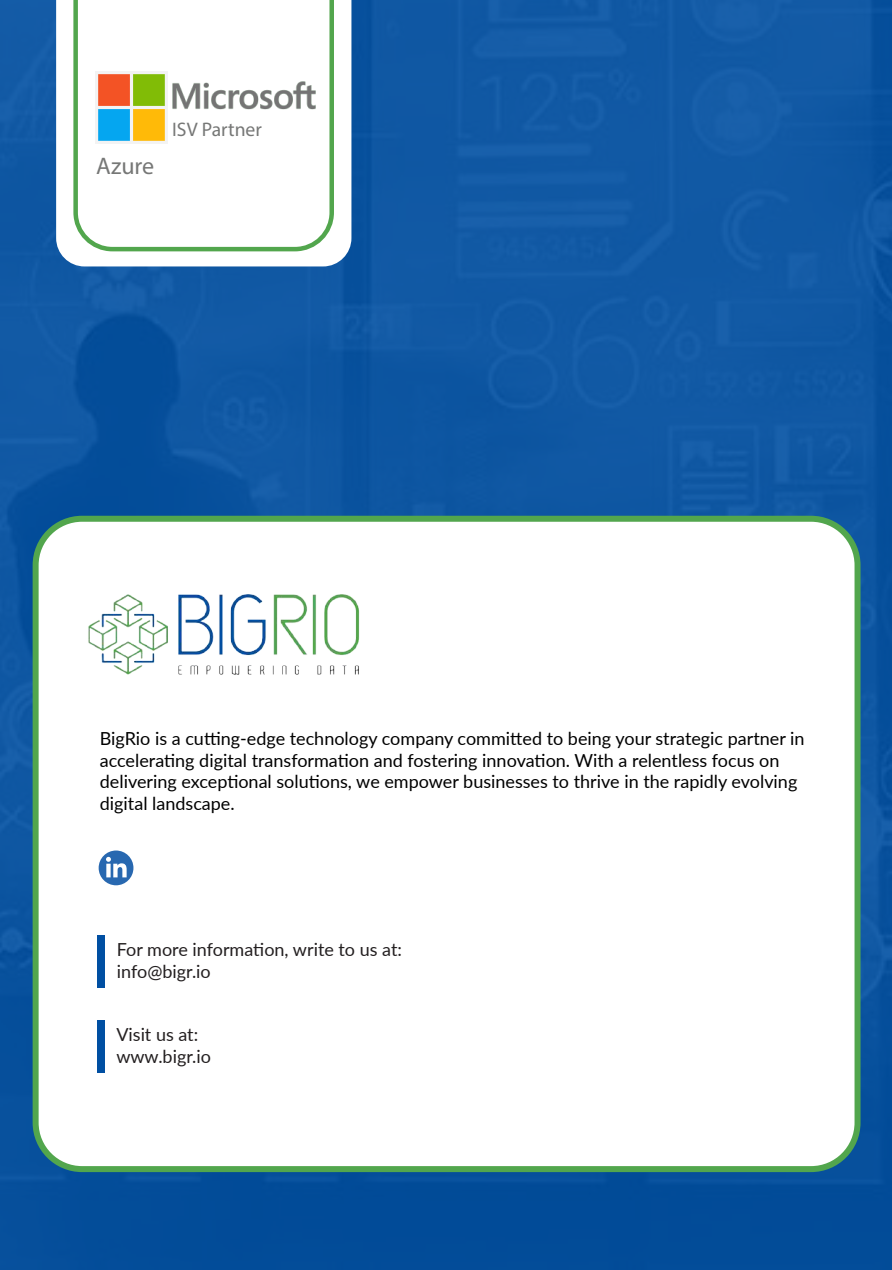
<style>
.page{position:relative;width:892px;height:1270px;background:#fff}
.page>*{position:absolute;margin:0;border:0;box-sizing:border-box;transform-origin:0 0}
.t1{font:24px "Myriad Pro";color:#767776}
.t2{font:19.65px "Myriad Pro";color:#767776}
.t3{font:18px/21.6px "Lato";color:#000}
.t4{font:18px/22.5px "Lato";color:#231f20}
</style>
<div class="page">
<div style="left:0;top:0;width:891px;height:1269px;background:linear-gradient(to right,#0a539e,#1058a3)"></div>
<div style="left:36px;top:519px;width:821px;height:650px;background:#fff;border-radius:46px"></div>
<div style="left:33px;top:516px;width:827px;height:656px;border:6px solid #52a64d;border-radius:46px"></div>
<img style="left:88px;top:594px;width:272px;height:81px">
<div style="left:99px;top:850px;width:34px;height:35px;background:#2868b0;border-radius:50%"></div>
<svg style="left:106px;top:856px;width:21px;height:21px"></svg>
<div style="left:98px;top:935px;width:7px;height:53px;background:#004fa2"></div>
<div style="left:97px;top:1020px;width:8px;height:53px;background:#004fa2"></div>
<svg style="left:56px;top:0;width:295px;height:266px"></svg>
<svg style="left:73px;top:0;width:261px;height:251px"></svg>
<img style="left:118px;top:40px;width:197px;height:111px">
<img style="left:95px;top:72px;width:72px;height:72px">
<h1 class="t1" style="left:96px;top:151px;width:60px">Azure</h1>
<p class="t2" style="left:172px;top:117px;width:91px">ISV Partner</p>
<p class="t3" style="left:100px;top:727px;width:706px">BigRio is a cutting-edge technology company committed to being your strategic partner in accelerating digital transformation and fostering innovation. With a relentless focus on delivering exceptional solutions, we empower businesses to thrive in the rapidly evolving digital landscape.</p>
<p class="t4" style="left:117px;top:937px;width:286px">For more information, write to us at: info@bigr.io</p>
<p class="t4" style="left:116px;top:1022px;width:96px">Visit us at: www.bigr.io</p>
</div>
